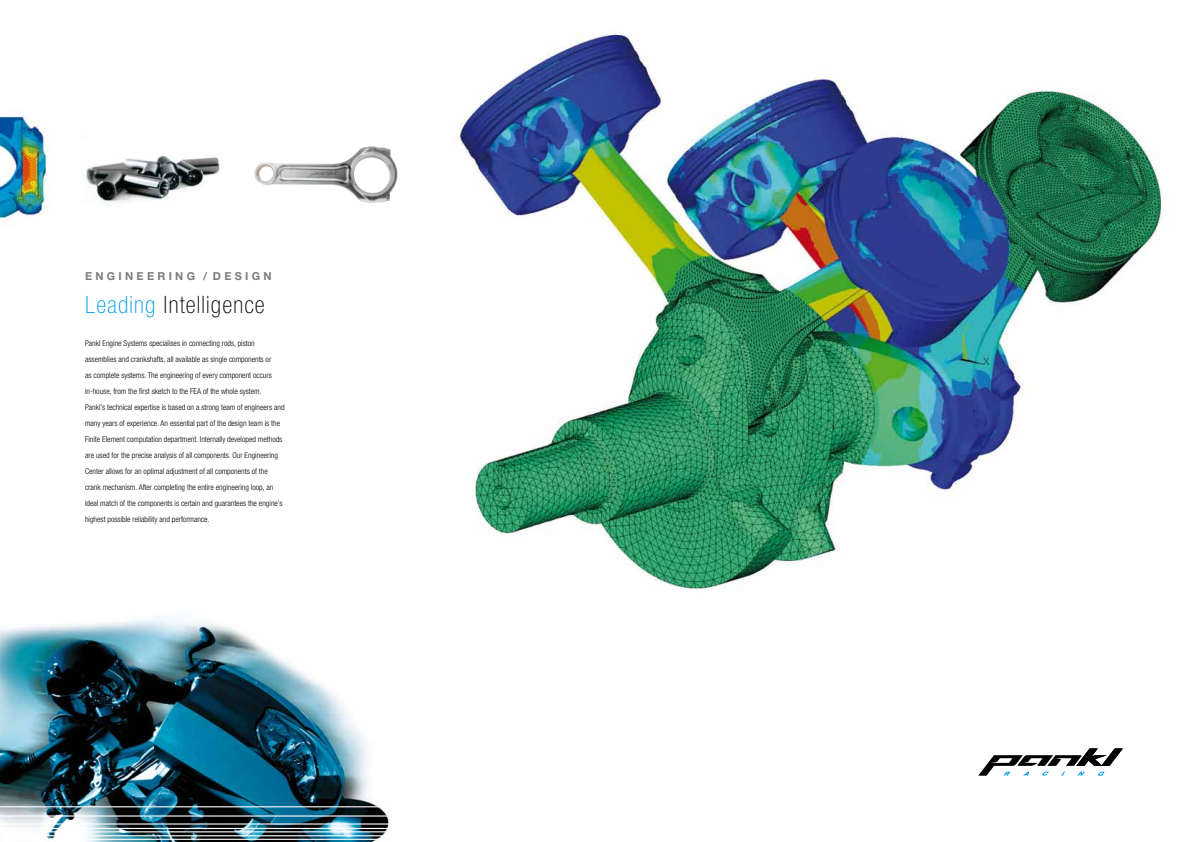
<style>
.page{position:relative;width:1191px;height:842px;background:#fff}
.page>*{position:absolute;margin:0;border:0;box-sizing:border-box;transform-origin:0 0}
.t1{font:100 condensed 24px "Helvetica Neue LT Pro";letter-spacing:.05em;color:#000}
.t2{font:700 11px "Helvetica Neue LT Pro";letter-spacing:.3em;color:#7b7b7b}
.t3{font:300 condensed 8px/16px "Helvetica Neue LT Pro";color:#000}
.s1{color:#009fe3}
</style>
<div class="page">
<img style="left:459px;top:34px;width:705px;height:555px">
<img style="left:0;top:115px;width:52px;height:105px">
<img style="left:86px;top:155px;width:134px;height:48px">
<img style="left:254px;top:146px;width:144px;height:57px">
<img style="left:0;top:619px;width:390px;height:223px">
<hr style="left:0;top:823px;width:422px;height:1px;background:#fff">
<hr style="left:0;top:831px;width:422px;height:1px;background:#fff">
<hr style="left:0;top:806px;width:422px;height:1px;background:#fff">
<hr style="left:0;top:815px;width:422px;height:1px;background:#fff">
<hr style="left:0;top:828px;width:422px;height:1px;background:#fff">
<hr style="left:0;top:835px;width:422px;height:1px;background:#fff">
<hr style="left:0;top:839px;width:422px;height:1px;background:#fff">
<svg style="left:978px;top:748px;width:145px;height:28px"></svg>
<h2 class="t2" style="left:85px;top:269px;width:188px">ENGINEERING / DESIGN</h2>
<h1 class="t1" style="left:85px;top:291px;width:181px"><span class="s1">Leading</span> Intelligence</h1>
<p class="t3" style="left:85px;top:335px;width:201px">Pankl Engine Systems specialises in connecting rods, piston assemblies and crankshafts, all available as single components or<br>as complete systems. The engineering of every component occurs in-house, from the first sketch to the FEA of the whole system.<br>Pankl’s technical expertise is based on a strong team of engineers and many years of experience. An essential part of the design team is the Finite Element computation department. Internally developed methods are used for the precise analysis of all components. Our Engineering Center allows for an optimal adjustment of all components of the crank mechanism. After completing the entire engineering loop, an ideal match of the components is certain and guarantees the engine’s highest possible reliability and performance.</p>
</div>
